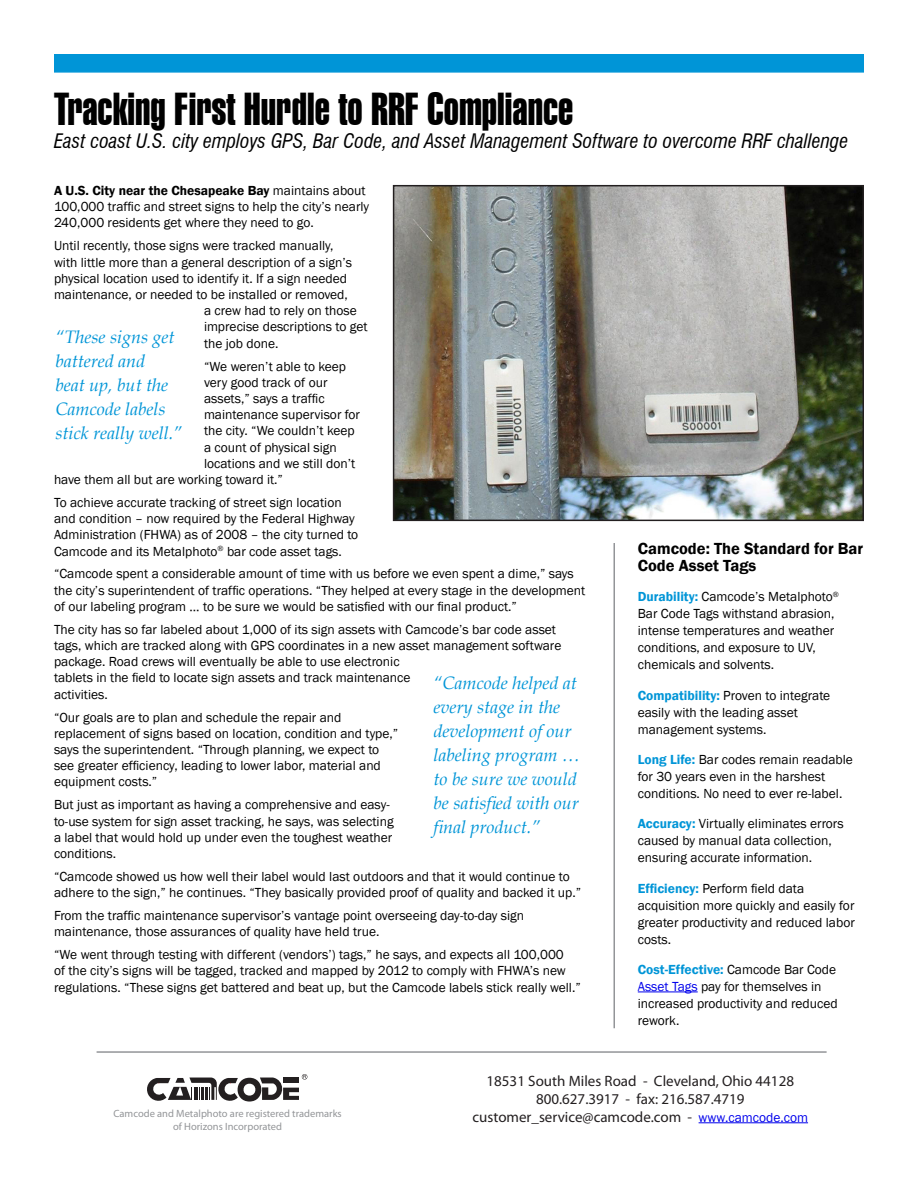
<style>
.page{position:relative;width:918px;height:1188px;background:#fff}
.page>*{position:absolute;margin:0;border:0;box-sizing:border-box;transform-origin:0 0}
.t1{font:45px "Swiss 911 BT Extra Compressed";color:#000}
.t2{font:italic condensed 19.5px "Swiss 721 BT";color:#000}
.t3{font:italic 18px/24px "Book Antiqua";color:#0095d7}
.t4{font:600 16.5px/16.5px "Franklin Gothic";color:#000}
.t5{font:15px "Myriad Pro";color:#231f20}
.t6{font:13.5px/16.2px "Franklin Gothic";color:#000}
.t7{font:10.5px "Myriad Pro";color:#939598}
.s1{font-weight:600}
.s2{font-weight:600;color:#0095d7}
.s3{color:#0000ec}
.s4{font-family:"Franklin Gothic";font-size:13.5px;color:#0000ec}
</style>
<div class="page">
<div style="left:54px;top:54px;width:810px;height:19px;background:#0095d7;border:2px solid #0095d7"></div>
<hr style="left:638px;top:992px;width:60px;height:1px;background:#0000ec">
<hr style="left:699px;top:1122px;width:109px;height:1px;background:#0000ec">
<hr style="left:97px;top:1051px;width:730px;height:2px;background:#939598">
<hr style="left:614px;top:543px;width:1px;height:485px;background:#939598">
<svg style="left:147px;top:1074px;width:160px;height:28px"></svg>
<img style="left:396px;top:188px;width:465px;height:330px">
<div style="left:393px;top:185px;width:471px;height:336px;border:2px solid #231f20"></div>
<p class="t1" style="left:54px;top:84px;width:521px">Tracking First Hurdle to RRF Compliance</p>
<p class="t2" style="left:54px;top:130px;width:796px">East coast U.S. city employs GPS, Bar Code, and Asset Management Software to overcome RRF challenge</p>
<p class="t6" style="left:54px;top:183px;width:317px"><span class="s1">A U.S. City near the Chesapeake Bay</span> maintains about<br>100,000 traffic and street signs to help the city’s nearly<br>240,000 residents get where they need to go.</p>
<p class="t6" style="left:54px;top:238px;width:281px">Until recently, those signs were tracked manually,</p>
<p class="t6" style="left:54px;top:254px;width:300px">with little more than a general description of a sign’s</p>
<p class="t6" style="left:54px;top:271px;width:295px">physical location used to identify it. If a sign needed</p>
<p class="t6" style="left:54px;top:287px;width:295px">maintenance, or needed to be installed or removed,</p>
<p class="t6" style="left:204px;top:303px;width:154px">a crew had to rely on those</p>
<p class="t6" style="left:204px;top:319px;width:165px">imprecise descriptions to get</p>
<p class="t6" style="left:204px;top:335px;width:76px">the job done.</p>
<p class="t6" style="left:204px;top:358px;width:144px">“We weren’t able to keep</p>
<p class="t6" style="left:204px;top:374px;width:125px">very good track of our</p>
<p class="t6" style="left:204px;top:391px;width:122px">assets,” says a traffic</p>
<p class="t6" style="left:204px;top:407px;width:158px">maintenance supervisor for</p>
<p class="t6" style="left:204px;top:423px;width:152px">the city. “We couldn’t keep</p>
<p class="t6" style="left:204px;top:439px;width:134px">a count of physical sign</p>
<p class="t6" style="left:204px;top:455px;width:153px">locations and we still don’t</p>
<p class="t6" style="left:54px;top:472px;width:231px">have them all but are working toward it.”</p>
<p class="t6" style="left:54px;top:495px;width:306px">To achieve accurate tracking of street sign location and condition – now required by the Federal Highway Administration (FHWA) as of 2008 – the city turned to Camcode and its Metalphoto<sup>®</sup> bar code asset tags.</p>
<p class="t6" style="left:54px;top:566px;width:533px">“Camcode spent a considerable amount of time with us before we even spent a dime,” says the city’s superintendent of traffic operations. “They helped at every stage in the development of our labeling program … to be sure we would be satisfied with our final product.”</p>
<p class="t6" style="left:54px;top:622px;width:509px">The city has so far labeled about 1,000 of its sign assets with Camcode’s bar code asset tags, which are tracked along with GPS coordinates in a new asset management software package. Road crews will eventually be able to use electronic<br>tablets in the field to locate sign assets and track maintenance<br>activities.</p>
<p class="t6" style="left:54px;top:709px;width:346px">“Our goals are to plan and schedule the repair and replacement of signs based on location, condition and type,” says the superintendent. “Through planning, we expect to see greater efficiency, leading to lower labor, material and equipment costs.”</p>
<p class="t6" style="left:54px;top:797px;width:341px">But just as important as having a comprehensive and easy&shy;to-use system for sign asset tracking, he says, was selecting a label that would hold up under even the toughest weather conditions.</p>
<p class="t6" style="left:54px;top:869px;width:529px">“Camcode showed us how well their label would last outdoors and that it would continue to adhere to the sign,” he continues. “They basically provided proof of quality and backed it up.”</p>
<p class="t6" style="left:54px;top:908px;width:472px">From the traffic maintenance supervisor’s vantage point overseeing day-to-day sign maintenance, those assurances of quality have held true.</p>
<p class="t6" style="left:54px;top:947px;width:528px">“We went through testing with different (vendors’) tags,” he says, and expects all 100,000<br>of the city’s signs will be tagged, tracked and mapped by 2012 to comply with FHWA’s new regulations. “These signs get battered and beat up, but the Camcode labels stick really well.”</p>
<p class="t3" style="left:56px;top:324px;width:121px">“These signs get</p>
<p class="t3" style="left:56px;top:348px;width:128px">battered and<br>beat up, but the<br>Camcode labels stick really well.”</p>
<p class="t3" style="left:434px;top:671px;width:145px">“Camcode helped at</p>
<p class="t3" style="left:434px;top:695px;width:128px">every stage in the</p>
<p class="t3" style="left:434px;top:719px;width:140px">development of our</p>
<p class="t3" style="left:434px;top:743px;width:148px">labeling program …</p>
<p class="t3" style="left:434px;top:767px;width:145px">to be sure we would</p>
<p class="t3" style="left:434px;top:791px;width:147px">be satisfied with our</p>
<p class="t3" style="left:434px;top:815px;width:108px">final product.”</p>
<p class="t4" style="left:638px;top:541px;width:227px">Camcode: The Standard for Bar<br>Code Asset Tags</p>
<p class="t6" style="left:638px;top:589px;width:203px;line-height:17px"><span class="s2">Durability:</span> Camcode’s Metalphoto<sup>®<br></sup>Bar Code Tags withstand abrasion, intense temperatures and weather conditions, and exposure to UV, chemicals and solvents.</p>
<p class="t6" style="left:638px;top:687px;width:194px;line-height:17px"><span class="s2">Compatibility:</span> Proven to integrate easily with the leading asset management systems.</p>
<p class="t6" style="left:638px;top:751px;width:217px;line-height:17px"><span class="s2">Long Life:</span> Bar codes remain readable for 30 years even in the harshest conditions. No need to ever re-label.</p>
<p class="t6" style="left:638px;top:816px;width:207px;line-height:17px"><span class="s2">Accuracy:</span> Virtually eliminates errors caused by manual data collection, ensuring accurate information.</p>
<p class="t6" style="left:638px;top:880px;width:219px;line-height:17px"><span class="s2">Efficiency:</span> Perform field data acquisition more quickly and easily for greater productivity and reduced labor costs.</p>
<p class="t6" style="left:638px;top:961px;width:201px;line-height:17px"><span class="s2">Cost-Effective:</span> Camcode Bar Code<br><span class="s3">Asset Tags</span> pay for themselves in increased productivity and reduced rework.</p>
<p class="t5" style="left:487px;top:1072px;width:309px">18531 South Miles Road - Cleveland, Ohio 44128</p>
<p class="t5" style="left:536px;top:1090px;width:210px">800.627.3917 - fax: 216.587.4719</p>
<p class="t7" style="left:114px;top:1107px;width:230px">Camcode and Metalphoto are registered trademarks</p>
<p class="t5" style="left:473px;top:1108px;width:337px">customer_service@camcode.com - <span class="s4">www.camcode.com</span></p>
<p class="t7" style="left:173px;top:1120px;width:111px">of Horizons Incorporated</p>
</div>
